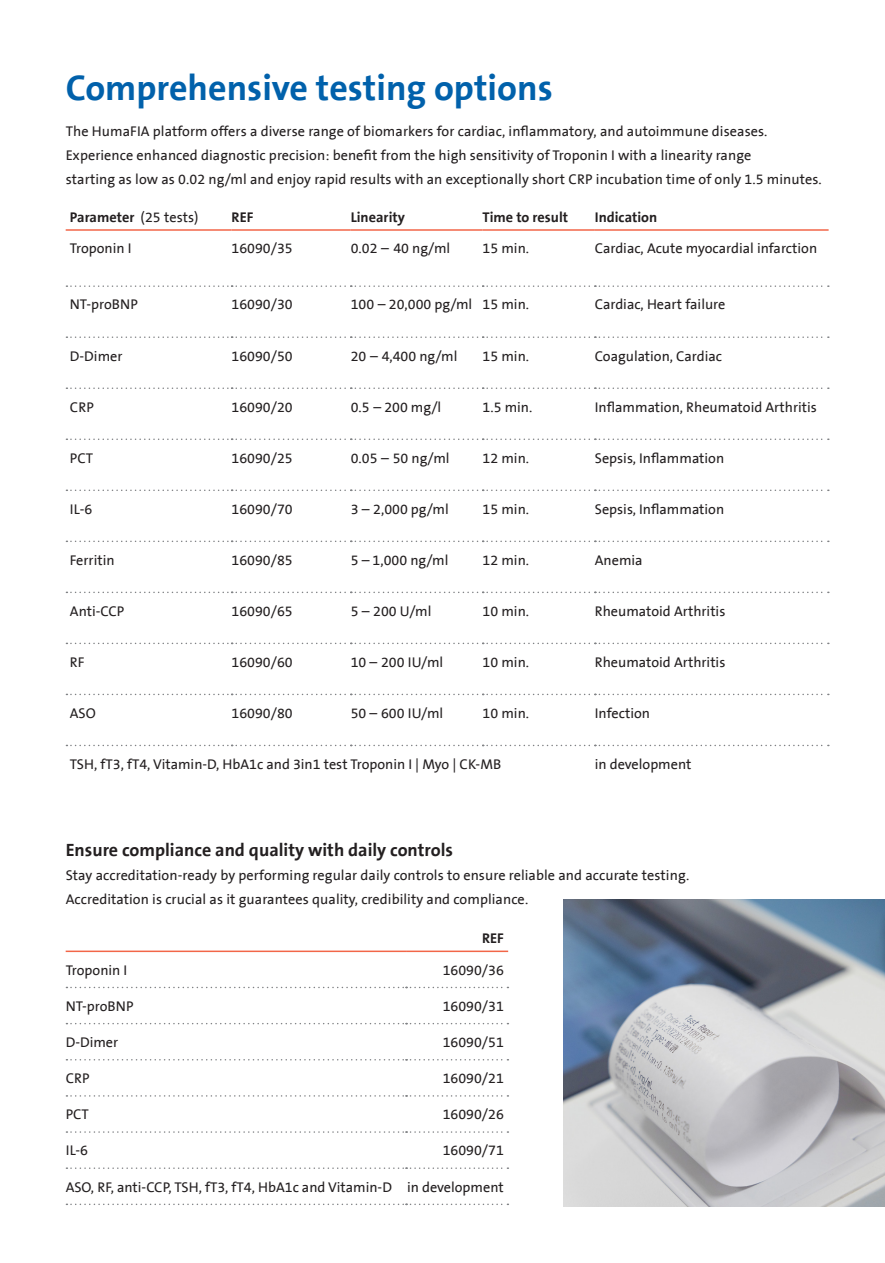
<style>
.page{position:relative;width:885px;height:1263px;background:#fff}
.page>*{position:absolute;margin:0;border:0;box-sizing:border-box;transform-origin:0 0}
.H3__Headline_24pt{font:700 36px "The Sans B7";color:#0161ab}
.H5__Subhead_12pt{font:700 18px "The Sans B7";color:#231f20}
.T2__Table_Copy_L_9_5pt{font:14.25px "The Sans B5 Plain";color:#231f20}
.C1__Copy_9_5pt{font:14.25px/24px "The Sans B5 Plain";letter-spacing:.005em;color:#231f20}
.T1__Table_Head_L_11pt{font:700 14.25px "The Sans B7";color:#231f20}
.s1{font-family:"The Sans B5 Plain";font-weight:400}
</style>
<div class="page">
<img style="left:563px;top:899px;width:321px;height:307px">
<svg style="left:66px;top:285px;width:762px;height:2px"></svg>
<svg style="left:66px;top:336px;width:762px;height:2px"></svg>
<svg style="left:66px;top:387px;width:762px;height:2px"></svg>
<svg style="left:66px;top:438px;width:762px;height:2px"></svg>
<svg style="left:66px;top:490px;width:762px;height:1px"></svg>
<svg style="left:66px;top:541px;width:762px;height:1px"></svg>
<svg style="left:66px;top:592px;width:762px;height:1px"></svg>
<svg style="left:66px;top:643px;width:762px;height:1px"></svg>
<svg style="left:66px;top:694px;width:762px;height:1px"></svg>
<hr style="left:231px;top:229px;width:120px;height:2px;background:#f26648">
<hr style="left:351px;top:229px;width:131px;height:2px;background:#f26648">
<hr style="left:482px;top:229px;width:112px;height:2px;background:#f26648">
<hr style="left:594px;top:229px;width:234px;height:2px;background:#f26648">
<hr style="left:66px;top:229px;width:165px;height:2px;background:#f26648">
<svg style="left:66px;top:745px;width:762px;height:1px"></svg>
<svg style="left:66px;top:987px;width:442px;height:1px"></svg>
<svg style="left:66px;top:1023px;width:442px;height:1px"></svg>
<svg style="left:66px;top:1059px;width:442px;height:1px"></svg>
<svg style="left:66px;top:1095px;width:442px;height:2px"></svg>
<svg style="left:66px;top:1131px;width:442px;height:2px"></svg>
<svg style="left:66px;top:1167px;width:442px;height:2px"></svg>
<hr style="left:66px;top:950px;width:340px;height:2px;background:#f26648">
<hr style="left:406px;top:950px;width:102px;height:2px;background:#f26648">
<svg style="left:66px;top:1203px;width:442px;height:2px"></svg>
<p class="H3__Headline_24pt" style="left:66px;top:69px;width:488px">Comprehensive testing options</p>
<p class="C1__Copy_9_5pt" style="left:66px;top:120px;width:703px">The HumaFIA platform offers a diverse range of biomarkers for cardiac, inflammatory, and autoimmune diseases.</p>
<p class="C1__Copy_9_5pt" style="left:66px;top:144px;width:757px">Experience enhanced diagnostic precision: benefit from the high sensitivity of Troponin I with a linearity range<br>starting as low as 0.02 ng/ml and enjoy rapid results with an exceptionally short CRP incubation time of only 1.5 minutes.</p>
<p class="T1__Table_Head_L_11pt" style="left:70px;top:210px;width:130px">Parameter <span class="s1">(25 tests)</span></p>
<p class="T1__Table_Head_L_11pt" style="left:231px;top:210px;width:23px">REF</p>
<p class="T1__Table_Head_L_11pt" style="left:351px;top:210px;width:56px">Linearity</p>
<p class="T1__Table_Head_L_11pt" style="left:482px;top:210px;width:87px">Time to result</p>
<p class="T1__Table_Head_L_11pt" style="left:594px;top:210px;width:64px">Indication</p>
<p class="T2__Table_Copy_L_9_5pt" style="left:70px;top:241px;width:63px">Troponin I</p>
<p class="T2__Table_Copy_L_9_5pt" style="left:231px;top:241px;width:63px">16090/35</p>
<p class="T2__Table_Copy_L_9_5pt" style="left:351px;top:241px;width:101px">0.02 – 40 ng/ml</p>
<p class="T2__Table_Copy_L_9_5pt" style="left:482px;top:241px;width:48px">15 min.</p>
<p class="T2__Table_Copy_L_9_5pt" style="left:594px;top:241px;width:224px">Cardiac, Acute myocardial infarction</p>
<p class="T2__Table_Copy_L_9_5pt" style="left:70px;top:297px;width:69px">NT-proBNP</p>
<p class="T2__Table_Copy_L_9_5pt" style="left:231px;top:297px;width:63px">16090/30</p>
<p class="T2__Table_Copy_L_9_5pt" style="left:351px;top:297px;width:123px">100 – 20,000 pg/ml</p>
<p class="T2__Table_Copy_L_9_5pt" style="left:482px;top:297px;width:48px">15 min.</p>
<p class="T2__Table_Copy_L_9_5pt" style="left:594px;top:297px;width:132px">Cardiac, Heart failure</p>
<p class="T2__Table_Copy_L_9_5pt" style="left:70px;top:348px;width:54px">D-Dimer</p>
<p class="T2__Table_Copy_L_9_5pt" style="left:231px;top:348px;width:63px">16090/50</p>
<p class="T2__Table_Copy_L_9_5pt" style="left:351px;top:348px;width:108px">20 – 4,400 ng/ml</p>
<p class="T2__Table_Copy_L_9_5pt" style="left:482px;top:348px;width:48px">15 min.</p>
<p class="T2__Table_Copy_L_9_5pt" style="left:594px;top:348px;width:129px">Coagulation, Cardiac</p>
<p class="T2__Table_Copy_L_9_5pt" style="left:70px;top:399px;width:25px">CRP</p>
<p class="T2__Table_Copy_L_9_5pt" style="left:231px;top:399px;width:63px">16090/20</p>
<p class="T2__Table_Copy_L_9_5pt" style="left:351px;top:399px;width:92px">0.5 – 200 mg/l</p>
<p class="T2__Table_Copy_L_9_5pt" style="left:482px;top:399px;width:51px">1.5 min.</p>
<p class="T2__Table_Copy_L_9_5pt" style="left:594px;top:399px;width:223px">Inflammation, Rheumatoid Arthritis</p>
<p class="T2__Table_Copy_L_9_5pt" style="left:70px;top:450px;width:25px">PCT</p>
<p class="T2__Table_Copy_L_9_5pt" style="left:231px;top:450px;width:63px">16090/25</p>
<p class="T2__Table_Copy_L_9_5pt" style="left:351px;top:450px;width:100px">0.05 – 50 ng/ml</p>
<p class="T2__Table_Copy_L_9_5pt" style="left:482px;top:450px;width:48px">12 min.</p>
<p class="T2__Table_Copy_L_9_5pt" style="left:594px;top:450px;width:131px">Sepsis, Inflammation</p>
<p class="T2__Table_Copy_L_9_5pt" style="left:70px;top:501px;width:24px">IL-6</p>
<p class="T2__Table_Copy_L_9_5pt" style="left:231px;top:501px;width:63px">16090/70</p>
<p class="T2__Table_Copy_L_9_5pt" style="left:351px;top:501px;width:99px">3 – 2,000 pg/ml</p>
<p class="T2__Table_Copy_L_9_5pt" style="left:482px;top:501px;width:48px">15 min.</p>
<p class="T2__Table_Copy_L_9_5pt" style="left:594px;top:501px;width:131px">Sepsis, Inflammation</p>
<p class="T2__Table_Copy_L_9_5pt" style="left:70px;top:552px;width:46px">Ferritin</p>
<p class="T2__Table_Copy_L_9_5pt" style="left:231px;top:552px;width:63px">16090/85</p>
<p class="T2__Table_Copy_L_9_5pt" style="left:351px;top:552px;width:99px">5 – 1,000 ng/ml</p>
<p class="T2__Table_Copy_L_9_5pt" style="left:482px;top:552px;width:48px">12 min.</p>
<p class="T2__Table_Copy_L_9_5pt" style="left:594px;top:552px;width:49px">Anemia</p>
<p class="T2__Table_Copy_L_9_5pt" style="left:70px;top:603px;width:56px">Anti-CCP</p>
<p class="T2__Table_Copy_L_9_5pt" style="left:231px;top:603px;width:63px">16090/65</p>
<p class="T2__Table_Copy_L_9_5pt" style="left:351px;top:603px;width:82px">5 – 200 U/ml</p>
<p class="T2__Table_Copy_L_9_5pt" style="left:482px;top:603px;width:48px">10 min.</p>
<p class="T2__Table_Copy_L_9_5pt" style="left:594px;top:603px;width:132px">Rheumatoid Arthritis</p>
<p class="T2__Table_Copy_L_9_5pt" style="left:70px;top:654px;width:16px">RF</p>
<p class="T2__Table_Copy_L_9_5pt" style="left:231px;top:654px;width:63px">16090/60</p>
<p class="T2__Table_Copy_L_9_5pt" style="left:351px;top:654px;width:94px">10 – 200 IU/ml</p>
<p class="T2__Table_Copy_L_9_5pt" style="left:482px;top:654px;width:48px">10 min.</p>
<p class="T2__Table_Copy_L_9_5pt" style="left:594px;top:654px;width:132px">Rheumatoid Arthritis</p>
<p class="T2__Table_Copy_L_9_5pt" style="left:70px;top:705px;width:27px">ASO</p>
<p class="T2__Table_Copy_L_9_5pt" style="left:231px;top:705px;width:63px">16090/80</p>
<p class="T2__Table_Copy_L_9_5pt" style="left:351px;top:705px;width:94px">50 – 600 IU/ml</p>
<p class="T2__Table_Copy_L_9_5pt" style="left:482px;top:705px;width:48px">10 min.</p>
<p class="T2__Table_Copy_L_9_5pt" style="left:594px;top:705px;width:57px">Infection</p>
<p class="T2__Table_Copy_L_9_5pt" style="left:70px;top:756px;width:432px">TSH, fT3, fT4, Vitamin-D, HbA1c and 3in1 test Troponin I | Myo | CK-MB</p>
<p class="T2__Table_Copy_L_9_5pt" style="left:594px;top:756px;width:98px">in development</p>
<p class="H5__Subhead_12pt" style="left:66px;top:841px;width:389px">Ensure compliance and quality with daily controls</p>
<p class="C1__Copy_9_5pt" style="left:66px;top:864px;width:625px">Stay accreditation-ready by performing regular daily controls to ensure reliable and accurate testing.<br>Accreditation is crucial as it guarantees quality, credibility and compliance.</p>
<p class="T1__Table_Head_L_11pt" style="left:482px;top:931px;width:23px">REF</p>
<p class="T2__Table_Copy_L_9_5pt" style="left:66px;top:962px;width:63px">Troponin I</p>
<p class="T2__Table_Copy_L_9_5pt" style="left:442px;top:962px;width:63px">16090/36</p>
<p class="T2__Table_Copy_L_9_5pt" style="left:66px;top:998px;width:69px">NT-proBNP</p>
<p class="T2__Table_Copy_L_9_5pt" style="left:442px;top:998px;width:63px">16090/31</p>
<p class="T2__Table_Copy_L_9_5pt" style="left:66px;top:1035px;width:54px">D-Dimer</p>
<p class="T2__Table_Copy_L_9_5pt" style="left:442px;top:1035px;width:63px">16090/51</p>
<p class="T2__Table_Copy_L_9_5pt" style="left:66px;top:1071px;width:25px">CRP</p>
<p class="T2__Table_Copy_L_9_5pt" style="left:442px;top:1071px;width:63px">16090/21</p>
<p class="T2__Table_Copy_L_9_5pt" style="left:66px;top:1107px;width:25px">PCT</p>
<p class="T2__Table_Copy_L_9_5pt" style="left:442px;top:1107px;width:63px">16090/26</p>
<p class="T2__Table_Copy_L_9_5pt" style="left:66px;top:1143px;width:24px">IL-6</p>
<p class="T2__Table_Copy_L_9_5pt" style="left:442px;top:1143px;width:63px">16090/71</p>
<p class="T2__Table_Copy_L_9_5pt" style="left:66px;top:1179px;width:328px">ASO, RF, anti-CCP, TSH, fT3, fT4, HbA1c and Vitamin-D</p>
<p class="T2__Table_Copy_L_9_5pt" style="left:407px;top:1179px;width:98px">in development</p>
</div>
